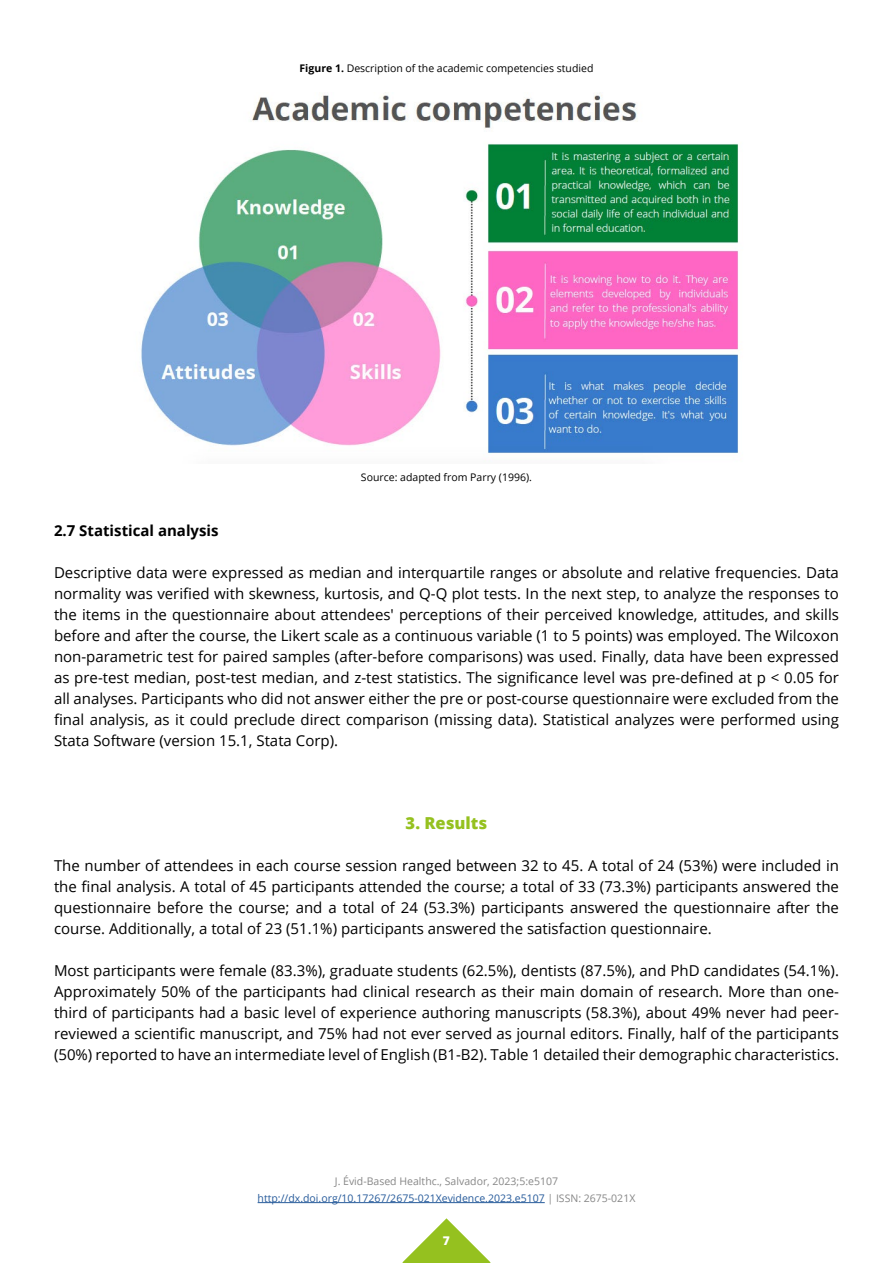
<style>
.page{position:relative;width:893px;height:1263px;background:#fff}
.page>*{position:absolute;margin:0;border:0;box-sizing:border-box;transform-origin:0 0}
.t1{font:800 16.5px "Open Sans";color:#95c11f}
.t2{font:15px/21px "Open Sans";color:#000;text-align:justify}
.t3{font:700 15px "Open Sans";color:#000}
.t4{font:800 12px "Open Sans";color:#fff}
.t5{font:10.5px/16.5px "Open Sans";color:#878787;text-align:center}
.t6{font:10.5px "Open Sans";color:#000}
.s1{font-weight:700}
.s2{color:#275b9b}
</style>
<div class="page">
<svg style="left:402px;top:1218px;width:89px;height:45px"></svg>
<hr style="left:258px;top:1202px;width:287px;height:1px;background:#275b9b">
<img style="left:141px;top:92px;width:598px;height:362px">
<p class="t6" style="left:300px;top:61px;width:295px"><span class="s1">Figure 1.</span> Description of the academic competencies studied</p>
<p class="t6" style="left:361px;top:470px;width:173px">Source: adapted from Parry (1996).</p>
<p class="t3" style="left:54px;top:520px;width:166px">2.7 Statistical analysis</p>
<p class="t2" style="left:54px;top:561px;width:786px">Descriptive data were expressed as median and interquartile ranges or absolute and relative frequencies. Data normality was verified with skewness, kurtosis, and Q-Q plot tests. In the next step, to analyze the responses to the items in the questionnaire about attendees' perceptions of their perceived knowledge, attitudes, and skills before and after the course, the Likert scale as a continuous variable (1 to 5 points) was employed. The Wilcoxon non-parametric test for paired samples (after-before comparisons) was used. Finally, data have been expressed as pre-test median, post-test median, and z-test statistics. The significance level was pre-defined at p &lt; 0.05 for all analyses. Participants who did not answer either the pre or post-course questionnaire were excluded from the final analysis, as it could preclude direct comparison (missing data). Statistical analyzes were performed using Stata Software (version 15.1, Stata Corp).</p>
<p class="t1" style="left:406px;top:810px;width:83px">3. Results</p>
<p class="t2" style="left:54px;top:854px;width:786px">The number of attendees in each course session ranged between 32 to 45. A total of 24 (53%) were included in the final analysis. A total of 45 participants attended the course; a total of 33 (73.3%) participants answered the questionnaire before the course; and a total of 24 (53.3%) participants answered the questionnaire after the course. Additionally, a total of 23 (51.1%) participants answered the satisfaction questionnaire.</p>
<p class="t2" style="left:54px;top:959px;width:786px">Most participants were female (83.3%), graduate students (62.5%), dentists (87.5%), and PhD candidates (54.1%).<br>Approximately 50% of the participants had clinical research as their main domain of research. More than one&shy;third of participants had a basic level of experience authoring manuscripts (58.3%), about 49% never had peer&shy;reviewed a scientific manuscript, and 75% had not ever served as journal editors. Finally, half of the participants (50%) reported to have an intermediate level of English (B1-B2). Table 1 detailed their demographic characteristics.</p>
<p class="t5" style="left:258px;top:1173px;width:379px">J. Évid-Based Healthc., Salvador, 2023;5:e5107 <span class="s2">http://dx.doi.org/10.17267/2675-021Xevidence.2023.e5107</span> | ISSN: 2675-021X</p>
<p class="t4" style="left:443px;top:1232px;width:9px">7</p>
</div>
